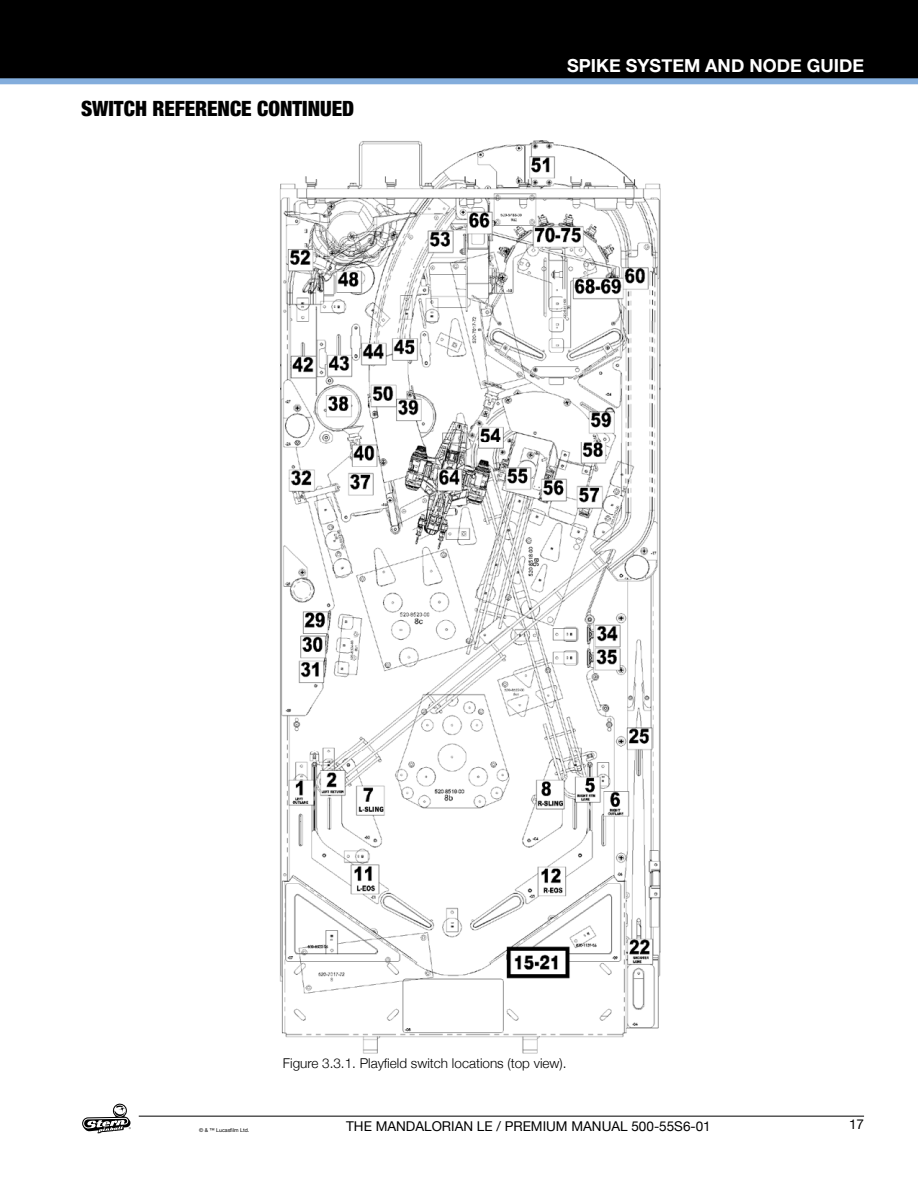
<style>
.page{position:relative;width:918px;height:1188px;background:#fff}
.page>*{position:absolute;margin:0;border:0;box-sizing:border-box;transform-origin:0 0}
.t1{font:900 condensed 21px "Helvetica Neue";color:#000}
.t2{font:700 18px "Helvetica Neue";color:#fff}
.t3{font:300 13.5px "Helvetica Neue";color:#000}
.t4{font:13.5px "Helvetica Neue";color:#000}
.t5{font:5.25px "Helvetica Neue";color:#000}
</style>
<div class="page">
<div style="left:0;top:0;width:918px;height:84px;background:#000"></div>
<hr style="left:139px;top:1116px;width:725px;height:1px;background:#000">
<svg style="left:82px;top:1103px;width:49px;height:31px"></svg>
<div style="left:0;top:78px;width:918px;height:6px;background:#83addc"></div>
<img style="left:279px;top:140px;width:382px;height:914px">
<h1 class="t1" style="left:81px;top:92px;width:275px">SWITCH REFERENCE CONTINUED</h1>
<h2 class="t2" style="left:567px;top:51px;width:298px">SPIKE SYSTEM AND NODE GUIDE</h2>
<p class="t3" style="left:283px;top:1053px;width:285px">Figure 3.3.1. Playfield switch locations (top view).</p>
<p class="t5" style="left:199px;top:1127px;width:52px">© &amp; ™ Lucasfilm Ltd.</p>
<p class="t4" style="left:346px;top:1117px;width:366px">THE MANDALORIAN LE / PREMIUM MANUAL 500-55S6-01</p>
<p class="t4" style="left:849px;top:1115px;width:17px">17</p>
</div>
